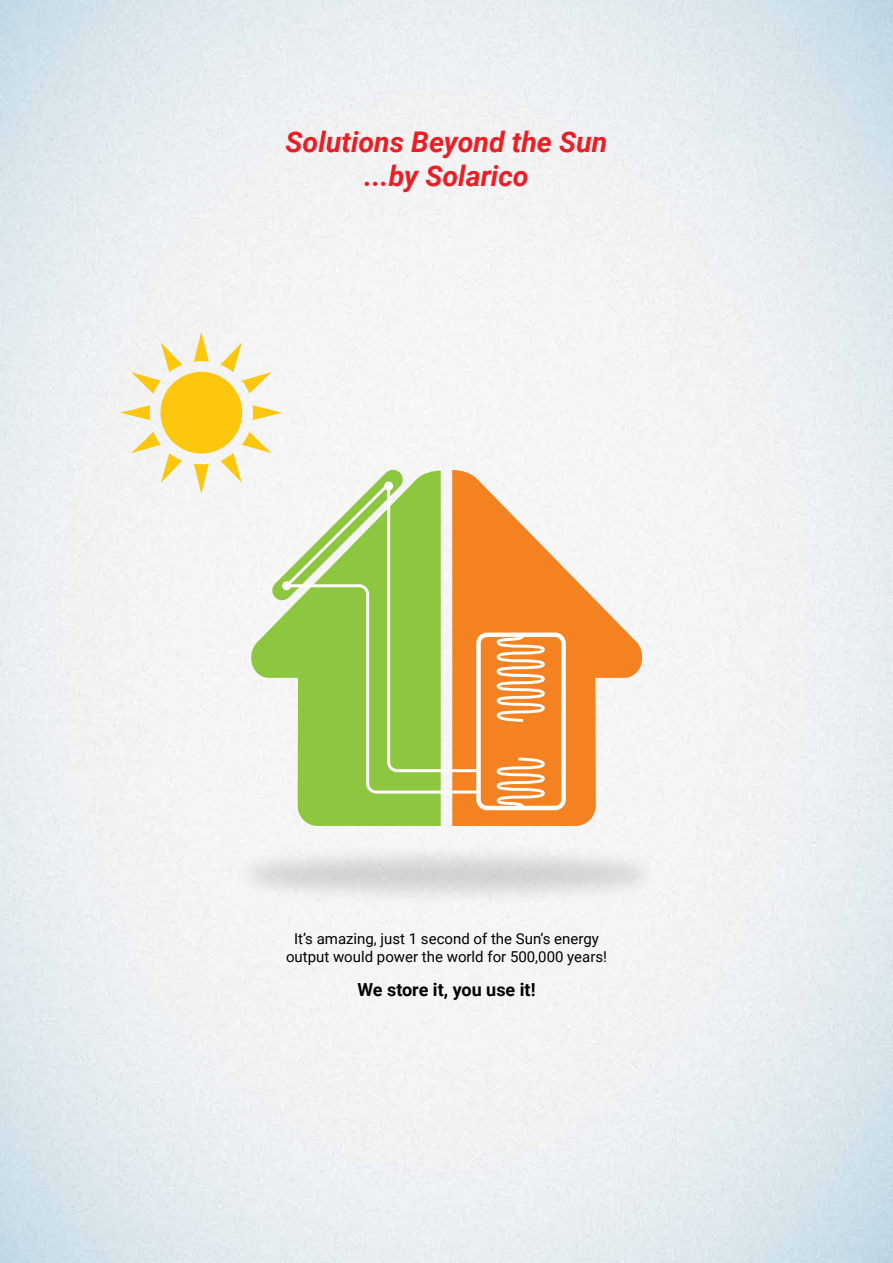
<style>
.page{position:relative;width:893px;height:1263px;background:#fff}
.page>*{position:absolute;margin:0;border:0;box-sizing:border-box;transform-origin:0 0}
.t1{font:italic 700 28.5px/34.2px "Roboto";color:#ed1d24;text-align:center}
.t2{font:700 18px "Roboto";color:#000}
.t3{font:15px/18px "Roboto";color:#000;text-align:center}
</style>
<div class="page">
<div style="left:232px;top:841px;width:429px;height:67px;background:#000;opacity:.75"></div>
<div style="left:251px;top:861px;width:391px;height:27px;background:#d8d8d8;border-radius:50%"></div>
<svg style="left:452px;top:470px;width:196px;height:355px;fill:#f58220"></svg>
<svg style="left:245px;top:795px;width:196px;height:31px;fill:#8dc63f"></svg>
<svg style="left:498px;top:756px;width:48px;height:55px"></svg>
<svg style="left:495px;top:637px;width:51px;height:86px"></svg>
<div style="left:476px;top:632px;width:90px;height:178px;border:4px solid #fff;border-radius:9px"></div>
<svg style="left:120px;top:332px;width:359px;height:463px"></svg>
<h1 class="t1" style="left:286px;top:124px;width:323px">Solutions Beyond the Sun ...by Solarico</h1>
<p class="t3" style="left:286px;top:929px;width:322px">It’s amazing, just 1 second of the Sun’s energy output would power the world for 500,000 years!</p>
<p class="t2" style="left:357px;top:977px;width:180px">We store it, you use it!</p>
</div>
